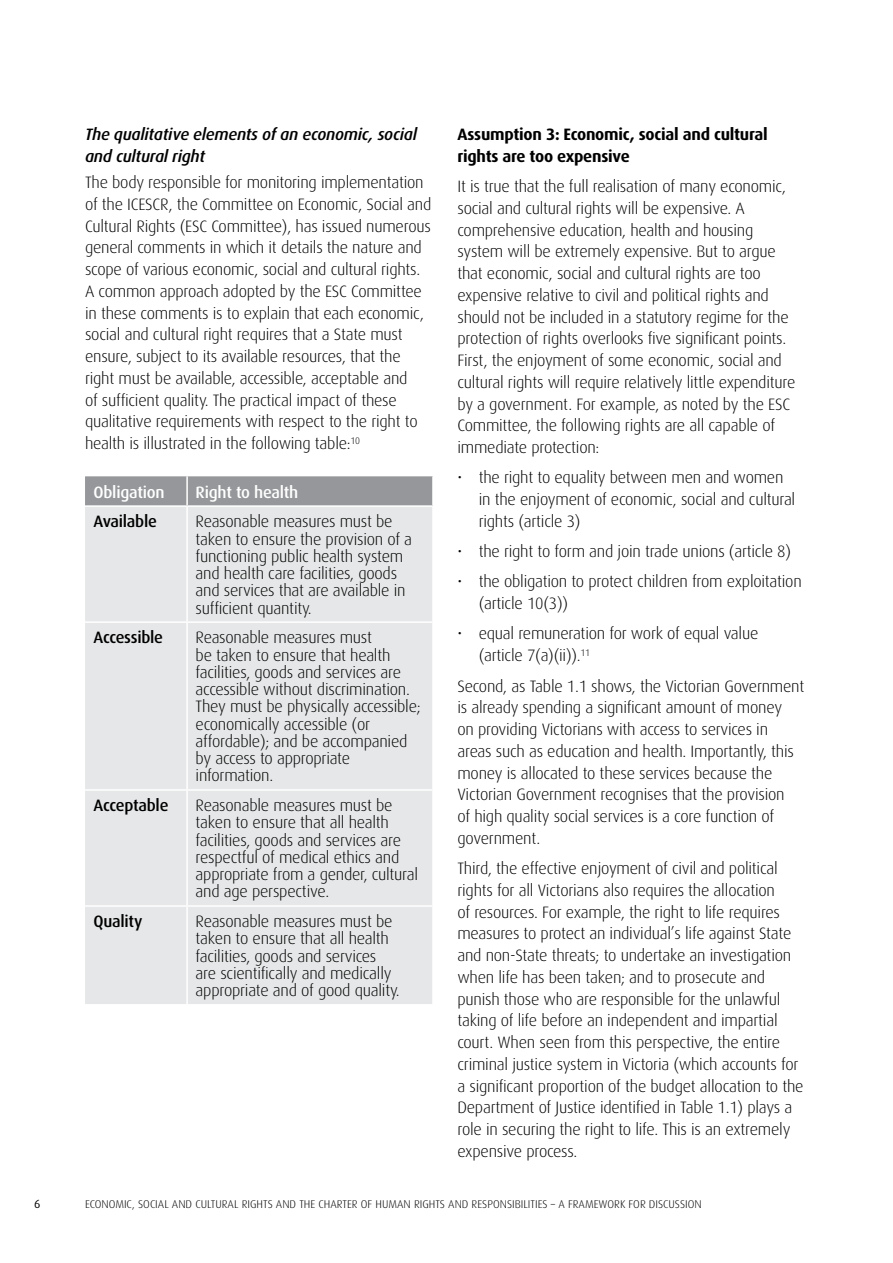
<style>
.page{position:relative;width:893px;height:1263px;background:#fff}
.page>*{position:absolute;margin:0;border:0;box-sizing:border-box;transform-origin:0 0}
.t1{font:300 16.5px/21.8px "Dax";letter-spacing:-.015em;color:#000}
.t2{font:700 16.5px/21.8px "Dax";letter-spacing:-.015em;color:#000}
.t3{font:italic 500 16.5px/21.8px "Dax";letter-spacing:-.015em;color:#000}
.t4{font:500 16.5px "Dax";letter-spacing:-.015em;color:#000}
.t5{font:500 16.5px "Dax";letter-spacing:-.015em;color:#fff}
.t6{font:12px "Dax";color:#000}
.t7{font:300 11.25px "Dax";color:#000}
</style>
<div class="page">
<div style="left:85px;top:476px;width:347px;height:29px;background:#95979a"></div>
<div style="left:85px;top:507px;width:347px;height:497px;background:#e6e7e8"></div>
<hr style="left:186px;top:476px;width:2px;height:29px;background:#fff">
<hr style="left:186px;top:507px;width:2px;height:114px;background:#fff">
<hr style="left:85px;top:621px;width:102px;height:2px;background:#fff">
<hr style="left:187px;top:621px;width:247px;height:2px;background:#fff">
<hr style="left:186px;top:623px;width:2px;height:166px;background:#fff">
<hr style="left:85px;top:789px;width:102px;height:2px;background:#fff">
<hr style="left:187px;top:789px;width:247px;height:2px;background:#fff">
<hr style="left:186px;top:791px;width:2px;height:114px;background:#fff">
<hr style="left:85px;top:905px;width:102px;height:2px;background:#fff">
<hr style="left:187px;top:905px;width:247px;height:2px;background:#fff">
<hr style="left:186px;top:907px;width:2px;height:97px;background:#fff">
<p class="t6" style="left:34px;top:1198px;width:8px">6</p>
<p class="t3" style="left:85px;top:124px;width:333px">The qualitative elements of an economic, social and cultural right</p>
<p class="t1" style="left:85px;top:172px;width:348px">The body responsible for monitoring implementation of the ICESCR, the Committee on Economic, Social and Cultural Rights (ESC Committee), has issued numerous general comments in which it details the nature and scope of various economic, social and cultural rights.<br>A common approach adopted by the ESC Committee in these comments is to explain that each economic, social and cultural right requires that a State must ensure, subject to its available resources, that the right must be available, accessible, acceptable and<br>of sufficient quality. The practical impact of these qualitative requirements with respect to the right to health is illustrated in the following table:<sup>10</sup></p>
<p class="t5" style="left:94px;top:483px;width:73px">Obligation</p>
<p class="t5" style="left:196px;top:483px;width:104px">Right to health</p>
<p class="t4" style="left:94px;top:512px;width:65px">Available</p>
<p class="t1" style="left:196px;top:513px;width:218px;line-height:17.2px">Reasonable measures must be taken to ensure the provision of a functioning public health system and health care facilities, goods and services that are available in sufficient quantity.</p>
<p class="t4" style="left:94px;top:628px;width:71px">Accessible</p>
<p class="t1" style="left:196px;top:629px;width:227px;line-height:17.2px">Reasonable measures must<br>be taken to ensure that health facilities, goods and services are accessible without discrimination.<br>They must be physically accessible; economically accessible (or affordable); and be accompanied by access to appropriate information.</p>
<p class="t4" style="left:94px;top:796px;width:76px">Acceptable</p>
<p class="t1" style="left:196px;top:797px;width:224px;line-height:17.2px">Reasonable measures must be taken to ensure that all health facilities, goods and services are respectful of medical ethics and appropriate from a gender, cultural and age perspective.</p>
<p class="t4" style="left:94px;top:912px;width:50px">Quality</p>
<p class="t1" style="left:196px;top:913px;width:205px;line-height:17.2px">Reasonable measures must be taken to ensure that all health facilities, goods and services are scientifically and medically appropriate and of good quality.</p>
<p class="t2" style="left:457px;top:124px;width:312px">Assumption 3: Economic, social and cultural rights are too expensive</p>
<p class="t1" style="left:457px;top:176px;width:339px">It is true that the full realisation of many economic, social and cultural rights will be expensive. A comprehensive education, health and housing system will be extremely expensive. But to argue that economic, social and cultural rights are too expensive relative to civil and political rights and should not be included in a statutory regime for the protection of rights overlooks five significant points.<br>First, the enjoyment of some economic, social and cultural rights will require relatively little expenditure by a government. For example, as noted by the ESC Committee, the following rights are all capable of immediate protection:</p>
<p class="t1" style="left:479px;top:467px;width:318px;text-indent:-21px">• the right to equality between men and women in the enjoyment of economic, social and cultural rights (article 3)</p>
<p class="t1" style="left:457px;top:541px;width:335px">• the right to form and join trade unions (article 8)</p>
<p class="t1" style="left:479px;top:571px;width:325px;text-indent:-21px">• the obligation to protect children from exploitation (article 10(3))</p>
<p class="t1" style="left:479px;top:623px;width:281px;text-indent:-21px">• equal remuneration for work of equal value (article 7(a)(ii)).<sup>11</sup></p>
<p class="t1" style="left:457px;top:675px;width:348px">Second, as Table 1.1 shows, the Victorian Government is already spending a significant amount of money<br>on providing Victorians with access to services in areas such as education and health. Importantly, this money is allocated to these services because the Victorian Government recognises that the provision<br>of high quality social services is a core function of government.</p>
<p class="t1" style="left:457px;top:858px;width:348px">Third, the effective enjoyment of civil and political rights for all Victorians also requires the allocation<br>of resources. For example, the right to life requires measures to protect an individual’s life against State and non-State threats; to undertake an investigation when life has been taken; and to prosecute and punish those who are responsible for the unlawful taking of life before an independent and impartial court. When seen from this perspective, the entire criminal justice system in Victoria (which accounts for a significant proportion of the budget allocation to the Department of Justice identified in Table 1.1) plays a role in securing the right to life. This is an extremely expensive process.</p>
<p class="t7" style="left:85px;top:1198px;width:12px">Economic</p>
<p class="t7" style="left:132px;top:1198px;width:17px">, Social</p>
<p class="t7" style="left:172px;top:1198px;width:8px">and</p>
<p class="t7" style="left:195px;top:1198px;width:33px">Cultural</p>
<p class="t7" style="left:242px;top:1198px;width:12px">Rights</p>
<p class="t7" style="left:276px;top:1198px;width:8px">and</p>
<p class="t7" style="left:299px;top:1198px;width:7px">the</p>
<p class="t7" style="left:318px;top:1198px;width:12px">Charter</p>
<p class="t7" style="left:361px;top:1198px;width:36px">of Human</p>
<p class="t7" style="left:414px;top:1198px;width:12px">Rights</p>
<p class="t7" style="left:448px;top:1198px;width:8px">and</p>
<p class="t7" style="left:472px;top:1198px;width:12px">Responsibilities</p>
<p class="t7" style="left:551px;top:1198px;width:30px">– A Framewor</p>
<p class="t7" style="left:620px;top:1198px;width:15px">k for</p>
<p class="t7" style="left:649px;top:1198px;width:33px">Discussion</p>
</div>
